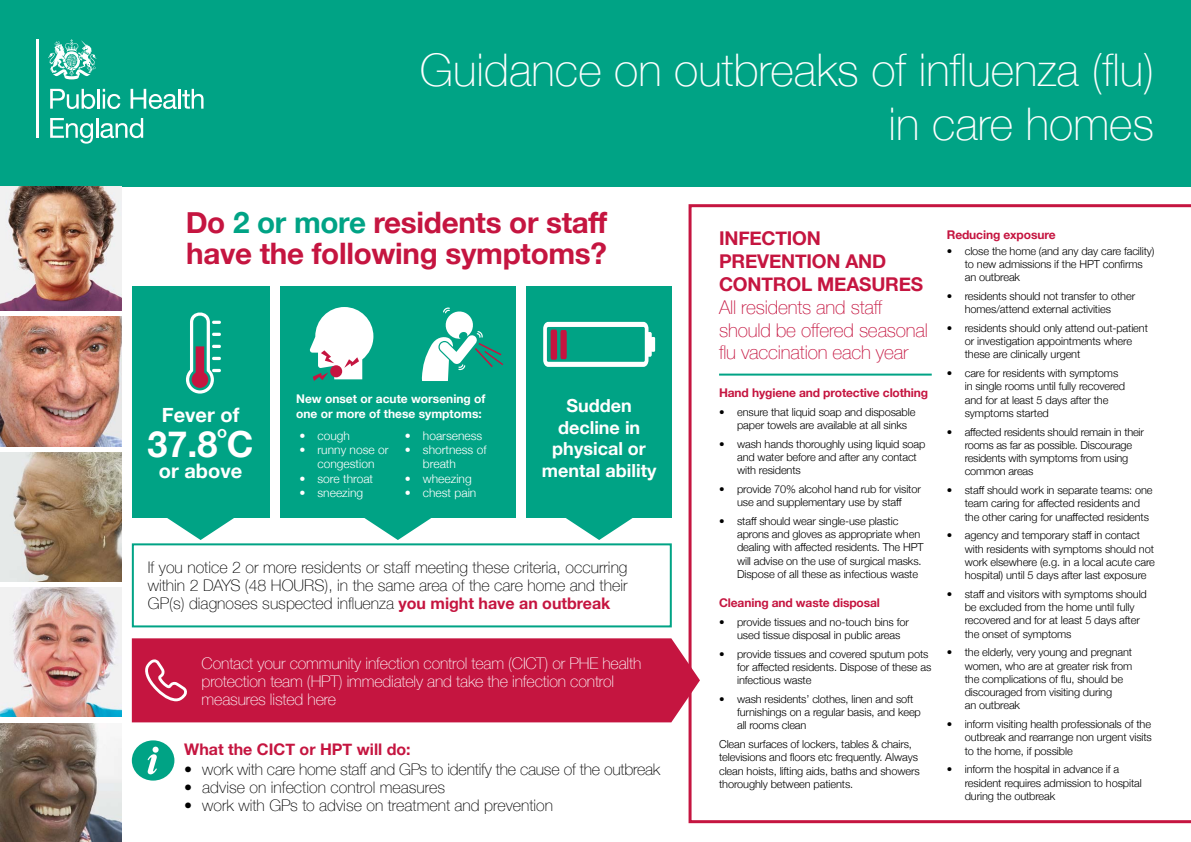
<style>
.page{position:relative;width:1191px;height:842px;background:#fff}
.page>*{position:absolute;margin:0;border:0;box-sizing:border-box;transform-origin:0 0}
.t1{font:100 45px/54px "Helvetica Neue";color:#fff;text-align:right}
.t2{font:700 36px "Helvetica Neue";color:#fff}
.t3{font:700 29.6px/31.1px "Helvetica Neue";letter-spacing:-.01em;color:#c51540}
.t4{font:700 20px "Helvetica Neue";color:#fff}
.t5{font:100 19px/22.8px "Helvetica Neue";letter-spacing:-.01em;color:#c51540}
.t6{font:700 19px/22.8px "Helvetica Neue";letter-spacing:-.01em;color:#c51540}
.t7{font:700 18px/21.6px "Helvetica Neue";color:#fff;text-align:center}
.t8{font:100 16px/18px "Helvetica Neue";color:#000;text-align:justify}
.t9{font:100 16px/18px "Helvetica Neue";letter-spacing:-.01em;color:#fff}
.t10{font:700 16px "Helvetica Neue";color:#c51540}
.t11{font:300 12px/14.4px "Helvetica Neue";color:#fff;text-align:center}
.t12{font:700 12px "Helvetica Neue";letter-spacing:-.01em;color:#c51540}
.t13{font:700 12px/14.4px "Helvetica Neue";color:#fff}
.t14{font:300 11px/13.2px "Helvetica Neue";letter-spacing:-.01em;color:#000}
.s1{color:#00a385}
.s2{font-weight:700;color:#c51540}
</style>
<div class="page">
<div style="left:132px;top:638px;width:556px;height:84px;background:#c51540"></div>
<div style="left:132px;top:286px;width:137px;height:231px;background:#00a385"></div>
<div style="left:526px;top:286px;width:146px;height:231px;background:#00a385"></div>
<svg style="left:688px;top:204px;width:503px;height:619px"></svg>
<div style="left:280px;top:286px;width:235px;height:231px;background:#00a385"></div>
<div style="left:132px;top:543px;width:540px;height:84px;border:2px solid #00a385"></div>
<hr style="left:719px;top:374px;width:212px;height:2px;background:#00a385">
<svg style="left:543px;top:322px;width:112px;height:45px"></svg>
<svg style="left:422px;top:308px;width:81px;height:73px"></svg>
<svg style="left:309px;top:307px;width:64px;height:74px"></svg>
<svg style="left:362px;top:517px;width:71px;height:23px"></svg>
<svg style="left:563px;top:517px;width:71px;height:23px"></svg>
<svg style="left:165px;top:517px;width:71px;height:23px"></svg>
<div style="left:0;top:0;width:1191px;height:187px;background:#00a385"></div>
<svg style="left:186px;top:312px;width:35px;height:82px"></svg>
<svg style="left:144px;top:659px;width:44px;height:42px;background:#d04365"></svg>
<div style="left:132px;top:740px;width:42px;height:41px;background:#00a385;border-radius:50%"></div>
<svg style="left:147px;top:747px;width:12px;height:27px"></svg>
<hr style="left:36px;top:40px;width:3px;height:98px;background:#fff">
<svg style="left:50px;top:89px;width:45px;height:20px"></svg>
<hr style="left:97px;top:89px;width:3px;height:20px;background:#fff">
<svg style="left:103px;top:89px;width:17px;height:20px"></svg>
<svg style="left:131px;top:89px;width:72px;height:20px"></svg>
<svg style="left:50px;top:118px;width:43px;height:26px"></svg>
<hr style="left:96px;top:118px;width:2px;height:20px;background:#fff">
<svg style="left:100px;top:118px;width:43px;height:20px"></svg>
<svg style="left:48px;top:40px;width:49px;height:39px"></svg>
<img style="left:0;top:187px;width:121px;height:124px">
<img style="left:0;top:452px;width:121px;height:129px">
<img style="left:0;top:317px;width:121px;height:129px">
<img style="left:0;top:588px;width:121px;height:129px">
<img style="left:0;top:723px;width:121px;height:119px">
<p class="t1" style="left:420px;top:41px;width:736px">Guidance on outbreaks of influenza (flu) in care homes</p>
<p class="t3" style="left:186px;top:208px;width:423px">Do <span class="s1">2 or more</span> residents or staff have the following symptoms?</p>
<h3 class="t4" style="left:162px;top:399px;width:79px">Fever of</h3>
<h2 class="t2" style="left:148px;top:416px;width:108px">37.8˚C</h2>
<p class="t4" style="left:159px;top:456px;width:85px">or above</p>
<p class="t13" style="left:296px;top:392px;width:191px">New onset or acute worsening of one or more of these symptoms:</p>
<p class="t11" style="left:299px;top:427px;width:52px">• cough</p>
<p class="t11" style="left:299px;top:442px;width:90px">• runny nose or congestion</p>
<p class="t11" style="left:299px;top:470px;width:75px">• sore throat</p>
<p class="t11" style="left:299px;top:485px;width:65px">• sneezing</p>
<p class="t11" style="left:405px;top:427px;width:79px">• hoarseness</p>
<p class="t11" style="left:423px;top:442px;width:65px;text-align:left;text-indent:-18px">• shortness of breath</p>
<p class="t11" style="left:405px;top:470px;width:68px">• wheezing</p>
<p class="t11" style="left:405px;top:485px;width:73px">• chest pain</p>
<p class="t7" style="left:542px;top:395px;width:116px">Sudden decline in physical or mental ability</p>
<p class="t8" style="left:148px;top:558px;width:481px">If you notice 2 or more residents or staff meeting these criteria, occurring within 2 DAYS (48 HOURS), in the same area of the care home and their GP(s) diagnoses suspected influenza <span class="s2">you might have an outbreak</span></p>
<p class="t9" style="left:202px;top:653px;width:441px">Contact your community infection control team (CICT) or PHE health protection team (HPT) immediately and take the infection control measures listed here</p>
<p class="t10" style="left:184px;top:736px;width:228px">What the CICT or HPT will do:</p>
<p class="t8" style="left:184px;top:760px;width:477px">• work with care home staff and GPs to identify the cause of the outbreak</p>
<p class="t8" style="left:184px;top:778px;width:262px">• advise on infection control measures</p>
<p class="t8" style="left:184px;top:796px;width:370px">• work with GPs to advise on treatment and prevention</p>
<p class="t6" style="left:719px;top:228px;width:206px">INFECTION<br>PREVENTION AND<br>CONTROL MEASURES</p>
<p class="t5" style="left:719px;top:295px;width:210px">All residents and staff should be offered seasonal flu vaccination each year</p>
<p class="t12" style="left:719px;top:383px;width:211px">Hand hygiene and protective clothing</p>
<p class="t14" style="left:737px;top:404px;width:180px;text-indent:-18px">• ensure that liquid soap and disposable paper towels are available at all sinks</p>
<p class="t14" style="left:737px;top:436px;width:190px;text-indent:-18px">• wash hands thoroughly using liquid soap and water before and after any contact with residents</p>
<p class="t14" style="left:719px;top:482px;width:203px;text-align:center">• provide 70% alcohol hand rub for visitor use and supplementary use by staff</p>
<p class="t14" style="left:737px;top:514px;width:188px;text-indent:-18px">• staff should wear single-use plastic aprons and gloves as appropriate when dealing with affected residents. The HPT will advise on the use of surgical masks.<br>Dispose of all these as infectious waste</p>
<p class="t12" style="left:719px;top:593px;width:162px">Cleaning and waste disposal</p>
<p class="t14" style="left:737px;top:614px;width:173px;text-indent:-18px">• provide tissues and no-touch bins for used tissue disposal in public areas</p>
<p class="t14" style="left:737px;top:646px;width:196px;text-indent:-18px">• provide tissues and covered sputum pots for affected residents. Dispose of these as infectious waste</p>
<p class="t14" style="left:737px;top:691px;width:185px;text-indent:-18px">• wash residents’ clothes, linen and soft furnishings on a regular basis, and keep all rooms clean</p>
<p class="t14" style="left:719px;top:737px;width:202px">Clean surfaces of lockers, tables &amp; chairs, televisions and floors etc frequently. Always clean hoists, lifting aids, baths and showers thoroughly between patients.</p>
<p class="t12" style="left:946px;top:225px;width:110px">Reducing exposure</p>
<p class="t14" style="left:964px;top:243px;width:191px;text-indent:-18px">• close the home (and any day care facility) to new admissions if the HPT confirms an outbreak</p>
<p class="t14" style="left:946px;top:289px;width:190px;text-align:center">• residents should not transfer to other homes/attend external activities</p>
<p class="t14" style="left:964px;top:321px;width:185px;text-indent:-18px">• residents should only attend out-patient or investigation appointments where these are clinically urgent</p>
<p class="t14" style="left:964px;top:366px;width:162px;text-indent:-18px">• care for residents with symptoms in single rooms until fully recovered and for at least 5 days after the symptoms started</p>
<p class="t14" style="left:964px;top:424px;width:181px;text-indent:-18px">• affected residents should remain in their rooms as far as possible. Discourage residents with symptoms from using common areas</p>
<p class="t14" style="left:964px;top:483px;width:189px;text-indent:-18px">• staff should work in separate teams: one team caring for affected residents and the other caring for unaffected residents</p>
<p class="t14" style="left:964px;top:528px;width:192px;text-indent:-18px">• agency and temporary staff in contact with residents with symptoms should not work elsewhere (e.g. in a local acute care hospital) until 5 days after last exposure</p>
<p class="t14" style="left:964px;top:587px;width:184px;text-indent:-18px">• staff and visitors with symptoms should be excluded from the home until fully recovered and for at least 5 days after the onset of symptoms</p>
<p class="t14" style="left:964px;top:645px;width:169px;text-indent:-18px">• the elderly, very young and pregnant women, who are at greater risk from the complications of flu, should be discouraged from visiting during<br>an outbreak</p>
<p class="t14" style="left:964px;top:717px;width:189px;text-align:justify;text-indent:-18px">• inform visiting health professionals of the outbreak and rearrange non urgent visits to the home, if possible</p>
<p class="t14" style="left:964px;top:762px;width:178px;text-indent:-18px">• inform the hospital in advance if a resident requires admission to hospital during the outbreak</p>
</div>
